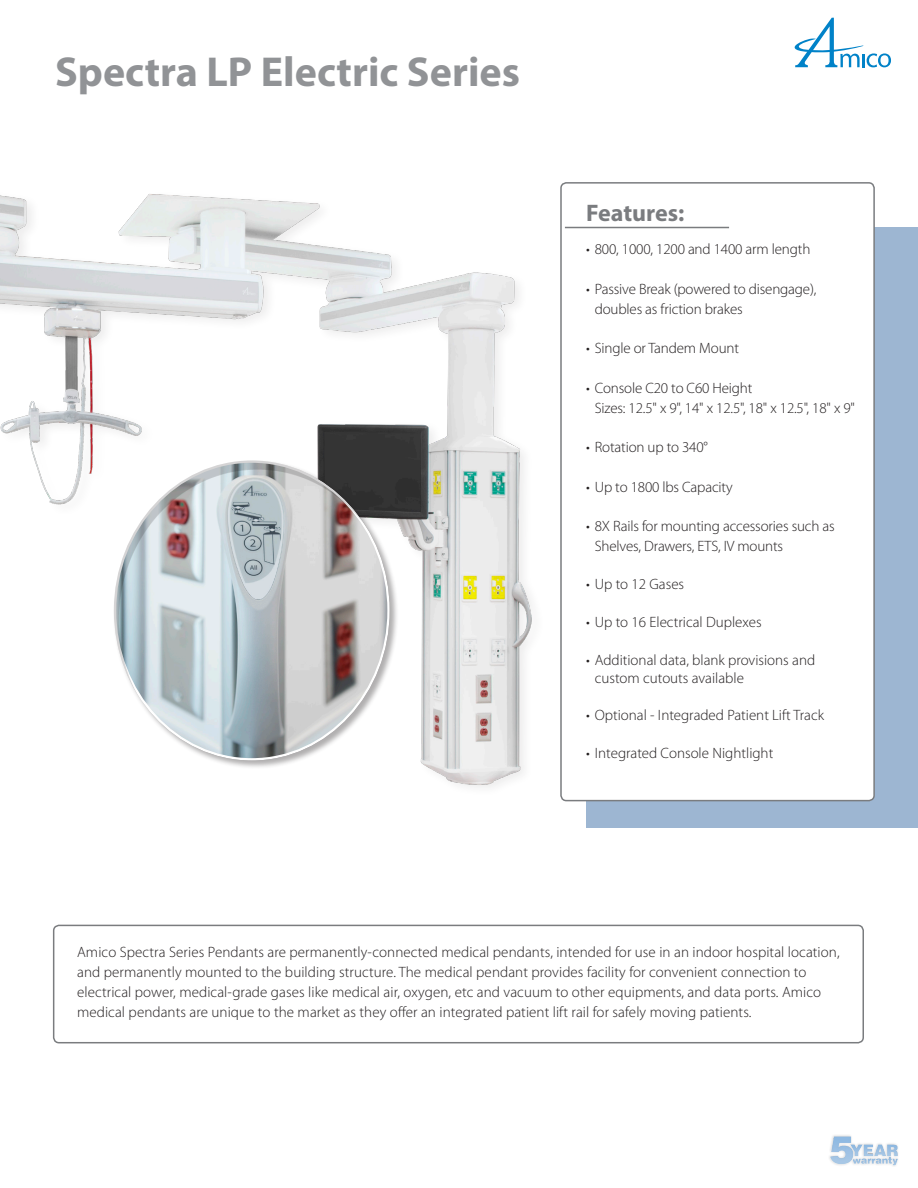
<style>
.page{position:relative;width:918px;height:1188px;background:#fff}
.page>*{position:absolute;margin:0;border:0;box-sizing:border-box;transform-origin:0 0}
.t1{font:700 42px "Myriad Pro";color:#919396}
.t2{font:700 24px "Myriad Pro";color:#7a7c7f}
.body_copy{font:300 15px/19.8px "Myriad Pro";color:#231f20}
</style>
<div class="page">
<svg style="left:794px;top:18px;width:97px;height:49px"></svg>
<img style="left:829px;top:1135px;width:69px;height:31px">
<div style="left:586px;top:227px;width:332px;height:600px;background:#9db6d2"></div>
<div style="left:561px;top:183px;width:313px;height:618px;background:#fff;border-radius:5px"></div>
<div style="left:560px;top:182px;width:315px;height:619px;border:2px solid #7a7c7f;border-radius:5px"></div>
<div style="left:53px;top:925px;width:811px;height:118px;border:2px solid #7a7c7f;border-radius:5px"></div>
<hr style="left:565px;top:227px;width:164px;height:1px;background:#7a7c7f">
<img style="left:0;top:194px;width:532px;height:593px">
<div style="left:113px;top:460px;width:286px;height:310px;background:#231f20;opacity:.36"></div>
<div style="left:112px;top:460px;width:279px;height:302px;background:#231f20;opacity:.19"></div>
<p class="t1" style="left:55px;top:45px;width:466px">Spectra LP Electric Series</p>
<p class="t2" style="left:586px;top:198px;width:100px">Features:</p>
<p class="body_copy" style="left:586px;top:240px;width:226px">• 800, 1000, 1200 and 1400 arm length</p>
<p class="body_copy" style="left:595px;top:279px;width:223px;text-indent:-9px">• Passive Break (powered to disengage), doubles as friction brakes</p>
<p class="body_copy" style="left:586px;top:339px;width:154px">• Single or Tandem Mount</p>
<p class="body_copy" style="left:595px;top:378px;width:262px;text-indent:-9px">• Console C20 to C60 Height<br>Sizes: 12.5" x 9", 14" x 12.5", 18" x 12.5", 18" x 9"</p>
<p class="body_copy" style="left:586px;top:438px;width:123px">• Rotation up to 340°</p>
<p class="body_copy" style="left:586px;top:477px;width:148px">• Up to 1800 lbs Capacity</p>
<p class="body_copy" style="left:595px;top:517px;width:241px;text-indent:-9px">• 8X Rails for mounting accessories such as<br>Shelves, Drawers, ETS, IV mounts</p>
<p class="body_copy" style="left:586px;top:574px;width:100px">• Up to 12 Gases</p>
<p class="body_copy" style="left:586px;top:612px;width:177px">• Up to 16 Electrical Duplexes</p>
<p class="body_copy" style="left:595px;top:651px;width:222px;line-height:18px;text-indent:-9px">• Additional data, blank provisions and custom cutouts available</p>
<p class="body_copy" style="left:586px;top:706px;width:239px">• Optional - Integraded Patient Lift Track</p>
<p class="body_copy" style="left:586px;top:744px;width:189px">• Integrated Console Nightlight</p>
<p class="body_copy" style="left:77px;top:943px;width:764px">Amico Spectra Series Pendants are permanently-connected medical pendants, intended for use in an indoor hospital location, and permanently mounted to the building structure. The medical pendant provides facility for convenient connection to electrical power, medical-grade gases like medical air, oxygen, etc and vacuum to other equipments, and data ports. Amico medical pendants are unique to the market as they offer an integrated patient lift rail for safely moving patients.</p>
</div>
